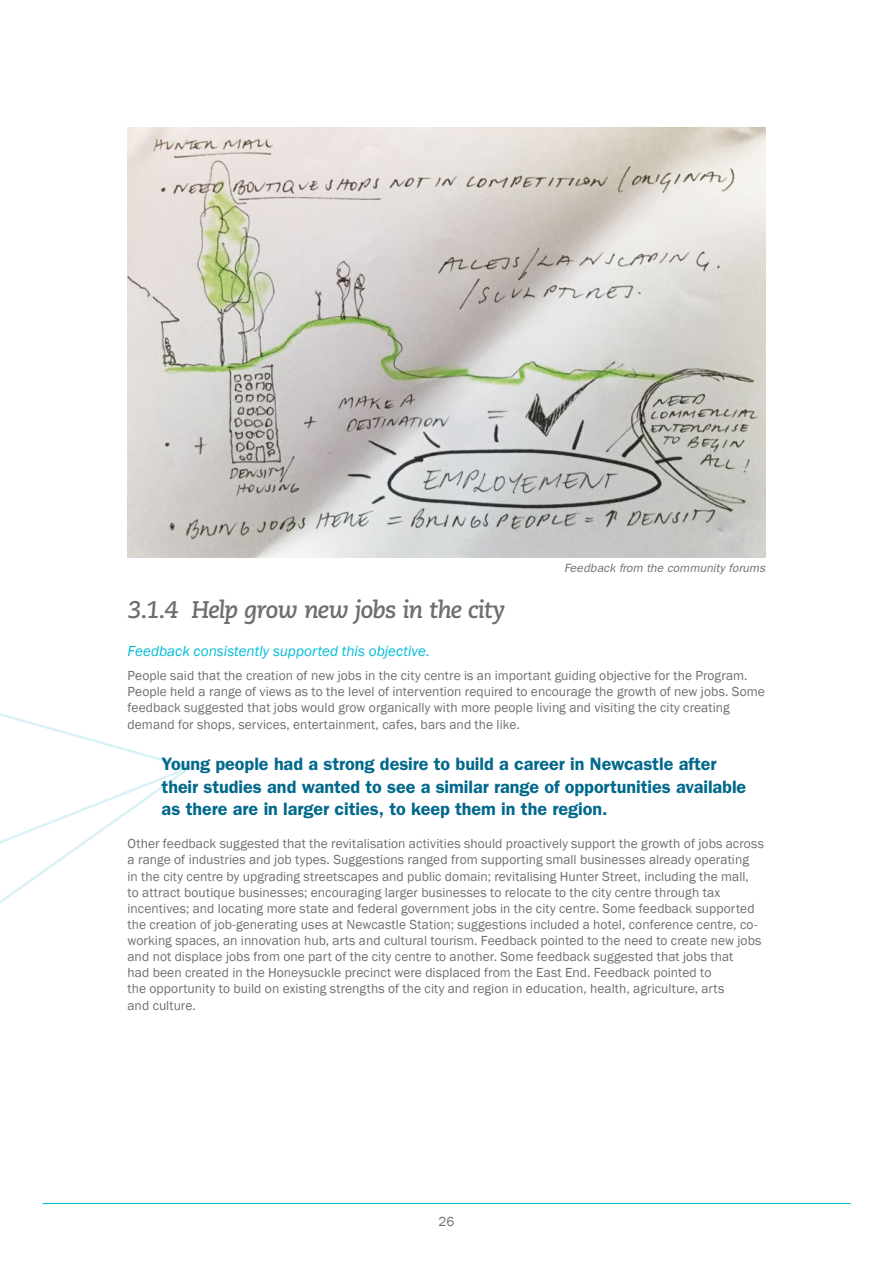
<style>
.page{position:relative;width:893px;height:1263px;background:#fff}
.page>*{position:absolute;margin:0;border:0;box-sizing:border-box;transform-origin:0 0}
.t1{font:italic 700 24px "Caecilia";letter-spacing:-.04em;color:#6d6e71}
.t2{font:600 18px/22.5px "Franklin Gothic";letter-spacing:-.005em;color:#00698c}
.t3{font:italic 15px "Franklin Gothic";color:#00bcda}
.t4{font:13.5px/16px "Franklin Gothic";letter-spacing:.005em;color:#6d6e71}
.t5{font:italic 12px "Franklin Gothic";letter-spacing:.015em;color:#6d6e71}
</style>
<div class="page">
<hr style="left:43px;top:1203px;width:807px;height:1px;background:#00bcda">
<svg style="left:0;top:713px;width:191px;height:191px"></svg>
<img style="left:128px;top:128px;width:637px;height:429px">
<p class="t5" style="left:564px;top:561px;width:203px">Feedback from the community forums</p>
<h1 class="t1" style="left:128px;top:596px;width:379px">3.1.4 Help grow new jobs in the city</h1>
<p class="t3" style="left:128px;top:641px;width:304px">Feedback consistently supported this objective.</p>
<p class="t4" style="left:128px;top:668px;width:639px">People said that the creation of new jobs in the city centre is an important guiding objective for the Program.<br>People held a range of views as to the level of intervention required to encourage the growth of new jobs. Some feedback suggested that jobs would grow organically with more people living and visiting the city creating demand for shops, services, entertainment, cafes, bars and the like.</p>
<h2 class="t2" style="left:162px;top:752px;width:586px">Young people had a strong desire to build a career in Newcastle after their studies and wanted to see a similar range of opportunities available as there are in larger cities, to keep them in the region.</h2>
<p class="t4" style="left:128px;top:836px;width:638px">Other feedback suggested that the revitalisation activities should proactively support the growth of jobs across a range of industries and job types. Suggestions ranged from supporting small businesses already operating<br>in the city centre by upgrading streetscapes and public domain; revitalising Hunter Street, including the mall,<br>to attract boutique businesses; encouraging larger businesses to relocate to the city centre through tax incentives; and locating more state and federal government jobs in the city centre. Some feedback supported the creation of job-generating uses at Newcastle Station; suggestions included a hotel, conference centre, co&shy;working spaces, an innovation hub, arts and cultural tourism. Feedback pointed to the need to create new jobs and not displace jobs from one part of the city centre to another. Some feedback suggested that jobs that<br>had been created in the Honeysuckle precinct were displaced from the East End. Feedback pointed to<br>the opportunity to build on existing strengths of the city and region in education, health, agriculture, arts<br>and culture.</p>
<p class="t4" style="left:439px;top:1213px;width:17px">26</p>
</div>
